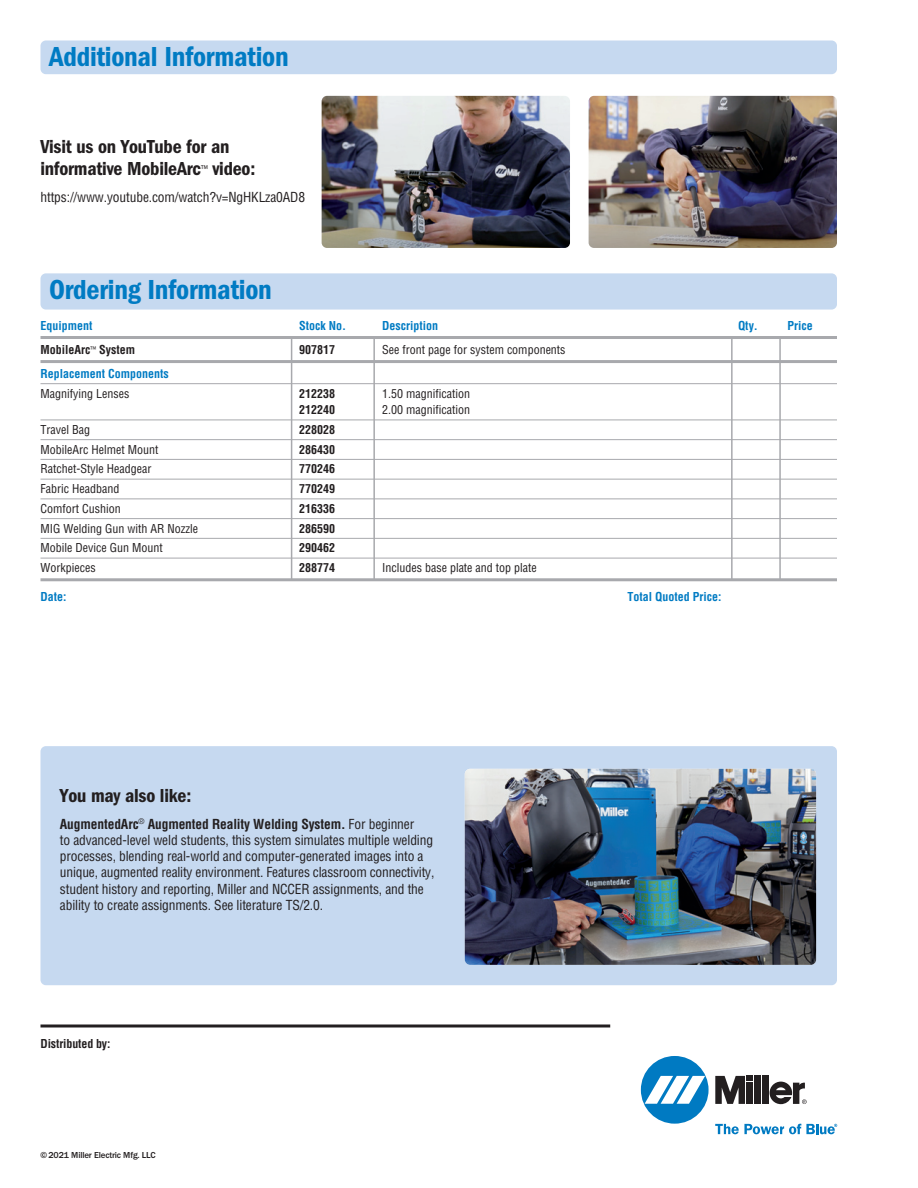
<style>
.page{position:relative;width:918px;height:1188px;background:#fff}
.page>*{position:absolute;margin:0;border:0;box-sizing:border-box;transform-origin:0 0}
.t1{font:28.5px "ITC Franklin Gothic Std Dm Cd";letter-spacing:-.01em;color:#007bc3}
.t2{font:19.5px/22.5px "ITC Franklin Gothic Std Dm Cd";letter-spacing:-.01em;color:#231f20}
.t3{font:condensed 13.5px/16.2px "Helvetica";letter-spacing:-.01em;color:#231f20}
.t4{font:condensed 12px "Helvetica";color:#231f20}
.t5{font:700 condensed 12px "Helvetica";color:#231f20}
.t6{font:700 condensed 12px "Helvetica";color:#007bc3}
.t7{font:500 9px "ITC Franklin Gothic Std";letter-spacing:-.02em;color:#231f20}
.s1{font-weight:700}
</style>
<div class="page">
<div style="left:40px;top:746px;width:797px;height:239px;background:#c6d9f0;border-radius:5px"></div>
<hr style="left:40px;top:336px;width:797px;height:3px;background:#a8a9ad">
<hr style="left:40px;top:360px;width:797px;height:3px;background:#a8a9ad">
<hr style="left:40px;top:383px;width:797px;height:1px;background:#a8a9ad">
<hr style="left:40px;top:420px;width:797px;height:1px;background:#a8a9ad">
<hr style="left:40px;top:439px;width:797px;height:1px;background:#a8a9ad">
<hr style="left:40px;top:459px;width:797px;height:1px;background:#a8a9ad">
<hr style="left:40px;top:479px;width:797px;height:1px;background:#a8a9ad">
<hr style="left:40px;top:499px;width:797px;height:1px;background:#a8a9ad">
<hr style="left:40px;top:518px;width:797px;height:1px;background:#a8a9ad">
<hr style="left:40px;top:538px;width:797px;height:1px;background:#a8a9ad">
<hr style="left:40px;top:558px;width:797px;height:1px;background:#a8a9ad">
<hr style="left:40px;top:578px;width:797px;height:3px;background:#a8a9ad">
<div style="left:40px;top:273px;width:797px;height:37px;background:#c6d9f0;border-radius:5px"></div>
<hr style="left:291px;top:339px;width:1px;height:241px;background:#a8a9ad">
<hr style="left:373px;top:338px;width:2px;height:242px;background:#a8a9ad">
<hr style="left:731px;top:339px;width:2px;height:241px;background:#a8a9ad">
<hr style="left:779px;top:339px;width:2px;height:240px;background:#a8a9ad">
<div style="left:641px;top:1056px;width:68px;height:68px;background:#007ac2;border-radius:50%"></div>
<svg style="left:645px;top:1076px;width:60px;height:28px"></svg>
<div style="left:754px;top:1076px;width:7px;height:28px;background:#231f20"></div>
<div style="left:763px;top:1076px;width:6px;height:28px;background:#231f20"></div>
<svg style="left:715px;top:1076px;width:38px;height:28px"></svg>
<svg style="left:770px;top:1082px;width:37px;height:22px"></svg>
<svg style="left:715px;top:1124px;width:122px;height:10px"></svg>
<svg style="left:40px;top:1024px;width:570px;height:4px;background:#595657"></svg>
<div style="left:40px;top:40px;width:797px;height:34px;background:#c6d9f0;border-radius:5px"></div>
<img style="left:322px;top:96px;width:248px;height:152px;border-radius:5px">
<img style="left:589px;top:96px;width:248px;height:152px;border-radius:5px">
<img style="left:465px;top:769px;width:351px;height:196px;border-radius:5px">
<p class="t1" style="left:49px;top:47px;width:241px">Additional Information</p>
<p class="t2" style="left:40px;top:137px;width:216px">Visit us on YouTube for an informative MobileArc<sup>™</sup> video:</p>
<p class="t3" style="left:40px;top:190px;width:266px">https://www.youtube.com/watch?v=NgHKLza0AD8</p>
<p class="t1" style="left:49px;top:280px;width:224px">Ordering Information</p>
<p class="t6" style="left:40px;top:321px;width:54px">Equipment</p>
<p class="t6" style="left:299px;top:321px;width:48px">Stock No.</p>
<p class="t6" style="left:382px;top:321px;width:57px">Description</p>
<p class="t6" style="left:738px;top:321px;width:21px">Qty.</p>
<p class="t6" style="left:788px;top:321px;width:27px">Price</p>
<p class="t5" style="left:40px;top:345px;width:96px">MobileArc<sup>™</sup> System</p>
<p class="t5" style="left:299px;top:345px;width:37px">907817</p>
<p class="t4" style="left:382px;top:345px;width:185px">See front page for system components</p>
<p class="t6" style="left:40px;top:369px;width:130px">Replacement Components</p>
<p class="t4" style="left:40px;top:389px;width:90px">Magnifying Lenses</p>
<p class="t5" style="left:299px;top:389px;width:37px">212238</p>
<p class="t4" style="left:382px;top:389px;width:89px">1.50 magnification</p>
<p class="t5" style="left:299px;top:405px;width:37px">212240</p>
<p class="t4" style="left:382px;top:405px;width:89px">2.00 magnification</p>
<p class="t4" style="left:40px;top:425px;width:51px">Travel Bag</p>
<p class="t5" style="left:299px;top:425px;width:37px">228028</p>
<p class="t4" style="left:40px;top:445px;width:119px">MobileArc Helmet Mount</p>
<p class="t5" style="left:299px;top:445px;width:37px">286430</p>
<p class="t4" style="left:40px;top:464px;width:112px">Ratchet-Style Headgear</p>
<p class="t5" style="left:299px;top:464px;width:37px">770246</p>
<p class="t4" style="left:40px;top:484px;width:80px">Fabric Headband</p>
<p class="t5" style="left:299px;top:484px;width:37px">770249</p>
<p class="t4" style="left:40px;top:504px;width:82px">Comfort Cushion</p>
<p class="t5" style="left:299px;top:504px;width:37px">216336</p>
<p class="t4" style="left:40px;top:524px;width:159px">MIG Welding Gun with AR Nozzle</p>
<p class="t5" style="left:299px;top:524px;width:37px">286590</p>
<p class="t4" style="left:40px;top:543px;width:124px">Mobile Device Gun Mount</p>
<p class="t5" style="left:299px;top:543px;width:37px">290462</p>
<p class="t4" style="left:40px;top:563px;width:57px">Workpieces</p>
<p class="t5" style="left:299px;top:563px;width:37px">288774</p>
<p class="t4" style="left:382px;top:563px;width:156px">Includes base plate and top plate</p>
<p class="t6" style="left:40px;top:592px;width:28px">Date:</p>
<p class="t6" style="left:627px;top:592px;width:96px">Total Quoted Price:</p>
<p class="t2" style="left:60px;top:786px;width:133px">You may also like:</p>
<p class="t3" style="left:60px;top:817px;width:376px"><span class="s1">AugmentedArc</span><sup>®</sup> <span class="s1">Augmented Reality Welding System.</span> For beginner<br>to advanced-level weld students, this system simulates multiple welding processes, blending real-world and computer-generated images into a unique, augmented reality environment. Features classroom connectivity, student history and reporting, Miller and NCCER assignments, and the ability to create assignments. See literature TS/2.0.</p>
<p class="t5" style="left:41px;top:1039px;width:71px">Distributed by:</p>
<p class="t7" style="left:40px;top:1150px;width:117px">© 2021 Miller Electric Mfg. LLC</p>
</div>
